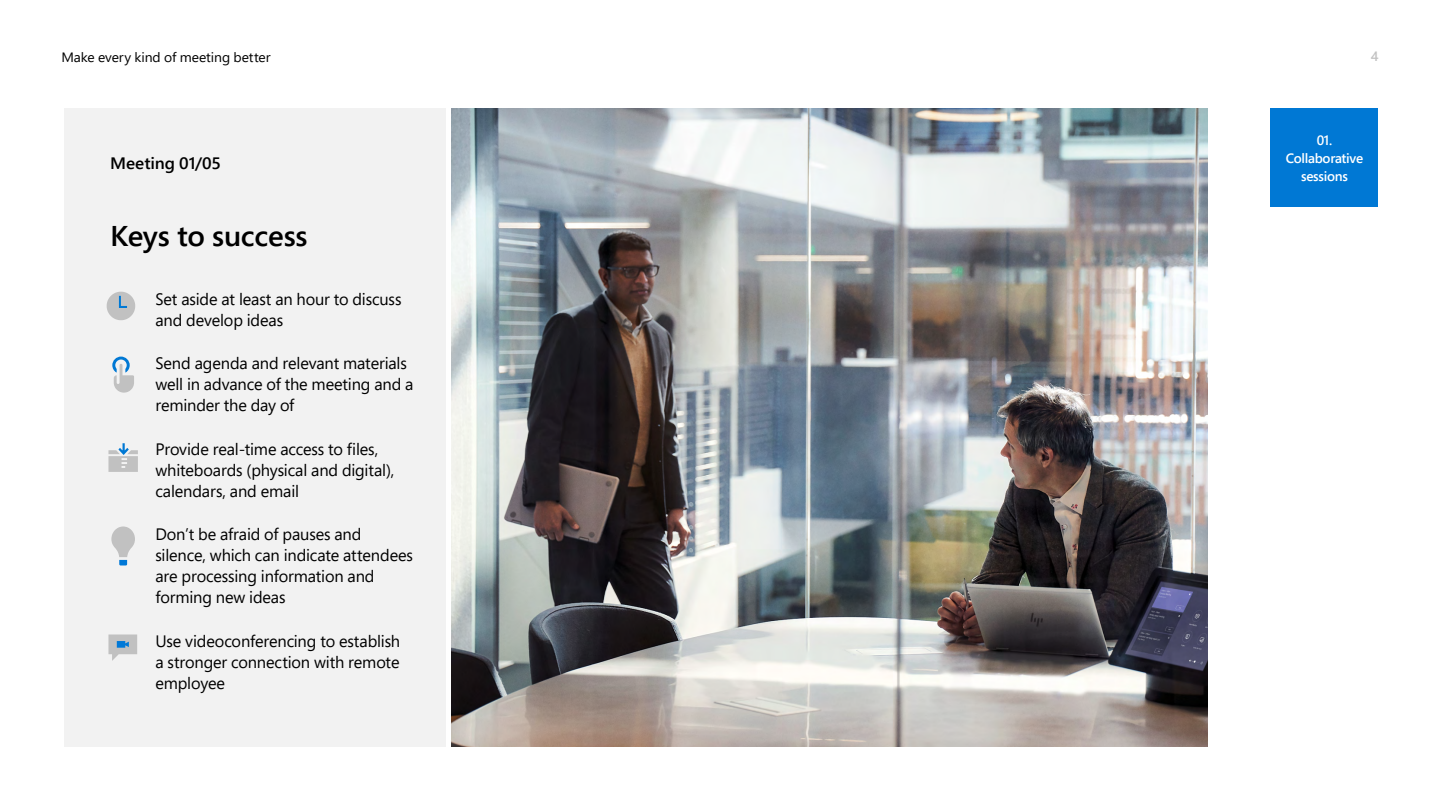
<style>
.page{position:relative;width:1440px;height:810px;background:#fff}
.page>*{position:absolute;margin:0;border:0;box-sizing:border-box;transform-origin:0 0}
.MC_Subtitle_KTS_-_Wh{font:600 28.5px "Segoe Pro";letter-spacing:-.01em;color:#000;scale:1.04 1}
._22_28{font:16.5px/21px "Segoe Pro";letter-spacing:-.01em;color:#000}
._22_36{font:600 16.5px "Segoe Pro";letter-spacing:-.005em;color:#000;scale:1.04 1}
.t1{font:13.5px "Segoe Pro";color:#000;scale:1.04 1}
.t2{font:600 13.5px/18px "Segoe Pro";letter-spacing:-.02em;color:#fff;text-align:center}
.t3{font:600 13.5px "Segoe Pro";color:#c2c2c2}
</style>
<div class="page">
<img style="left:451px;top:108px;width:757px;height:639px">
<div style="left:64px;top:108px;width:382px;height:639px;background:#f2f2f2"></div>
<div style="left:1270px;top:108px;width:108px;height:99px;background:#0078d4"></div>
<svg style="left:107px;top:292px;width:28px;height:28px"></svg>
<svg style="left:112px;top:357px;width:22px;height:36px"></svg>
<svg style="left:108px;top:443px;width:30px;height:29px"></svg>
<svg style="left:108px;top:634px;width:29px;height:27px"></svg>
<svg style="left:111px;top:526px;width:24px;height:39px"></svg>
<p class="t1" style="left:62px;top:48px;width:203px">Make every kind of meeting better</p>
<p class="t3" style="left:1371px;top:47px;width:9px">4</p>
<p class="_22_36" style="left:110px;top:152px;width:108px">Meeting 01/05</p>
<p class="MC_Subtitle_KTS_-_Wh" style="left:110px;top:217px;width:191px">Keys to success</p>
<p class="_22_28" style="left:155px;top:288px;width:248px">Set aside at least an hour to discuss and develop ideas</p>
<p class="_22_28" style="left:155px;top:353px;width:260px">Send agenda and relevant materials well in advance of the meeting and a reminder the day of</p>
<p class="_22_28" style="left:155px;top:438px;width:240px">Provide real-time access to files, whiteboards (physical and digital), calendars, and email</p>
<p class="_22_28" style="left:155px;top:524px;width:259px">Don’t be afraid of pauses and silence, which can indicate attendees are processing information and forming new ideas</p>
<p class="_22_28" style="left:155px;top:630px;width:246px;text-align:justify">Use videoconferencing to establish a stronger connection with remote employee</p>
<p class="t2" style="left:1286px;top:130px;width:79px">01.<br>Collaborative sessions</p>
</div>
